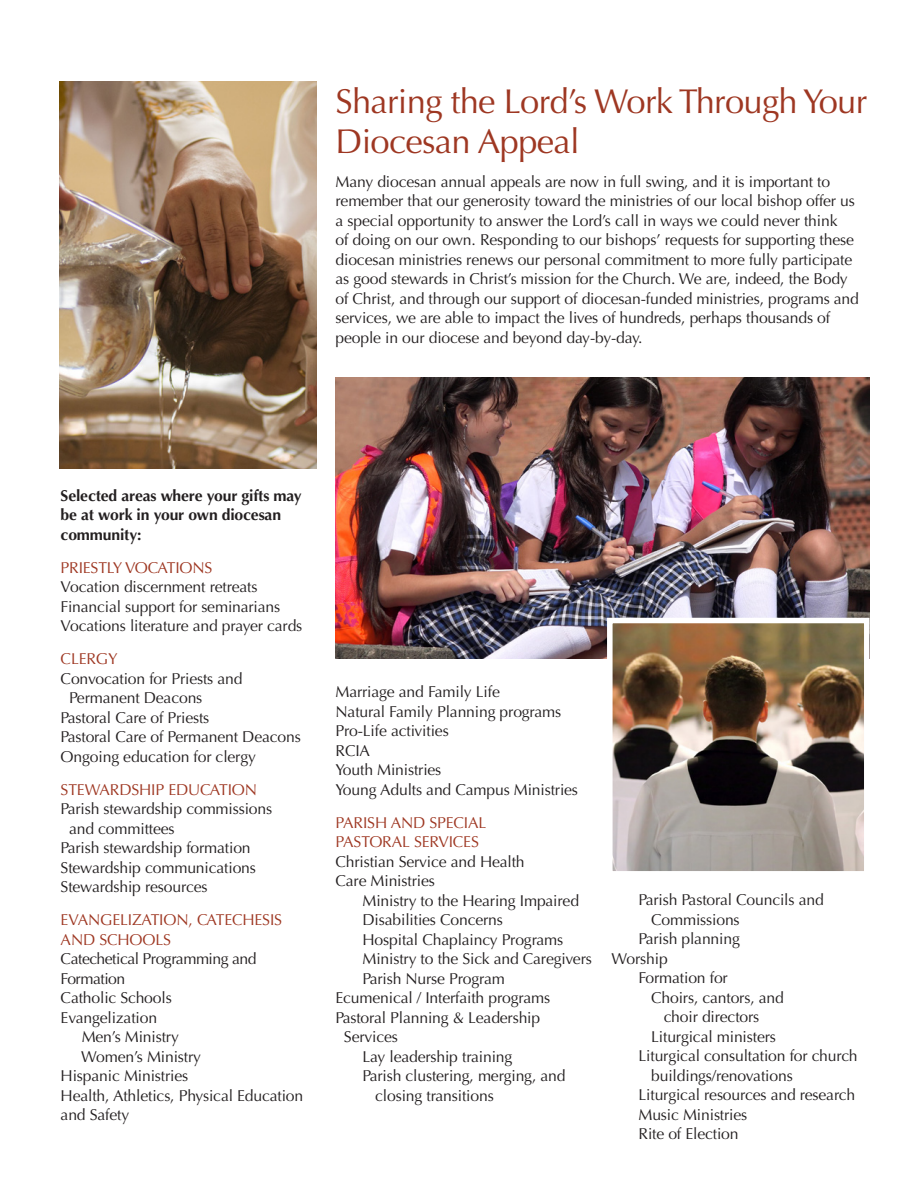
<style>
.page{position:relative;width:918px;height:1188px;background:#fff}
.page>*{position:absolute;margin:0;border:0;box-sizing:border-box;transform-origin:0 0}
.t1{font:34.5px/40.5px "Optima";letter-spacing:-.02em;color:#9e3722}
.t2{font:15.75px/19.5px "Optima";letter-spacing:-.01em;color:#231f20}
.t3{font:15.75px/19.5px "Optima";letter-spacing:-.01em;color:#9e3722}
.t4{font:700 15.75px/19.5px "Optima";letter-spacing:-.01em;color:#231f20}
.t5{font:15.75px/19.5px "Optima";letter-spacing:-.03em;color:#231f20}
</style>
<div class="page">
<img style="left:336px;top:377px;width:534px;height:281px">
<img style="left:60px;top:81px;width:256px;height:388px">
<img style="left:614px;top:625px;width:249px;height:245px">
<div style="left:607px;top:618px;width:263px;height:259px;border:6px solid #fff"></div>
<p class="t1" style="left:336px;top:81px;width:533px">Sharing the Lord’s Work Through Your<br>Diocesan Appeal</p>
<p class="t2" style="left:336px;top:172px;width:525px">Many diocesan annual appeals are now in full swing, and it is important to remember that our generosity toward the ministries of our local bishop offer us a special opportunity to answer the Lord’s call in ways we could never think<br>of doing on our own. Responding to our bishops’ requests for supporting these diocesan ministries renews our personal commitment to more fully participate as good stewards in Christ’s mission for the Church. We are, indeed, the Body of Christ, and through our support of diocesan-funded ministries, programs and services, we are able to impact the lives of hundreds, perhaps thousands of people in our diocese and beyond day-by-day.</p>
<p class="t4" style="left:61px;top:486px;width:242px">Selected areas where your gifts may be at work in your own diocesan community:</p>
<p class="t3" style="left:61px;top:558px;width:153px">PRIESTLY VOCATIONS</p>
<p class="t2" style="left:61px;top:577px;width:198px">Vocation discernment retreats</p>
<p class="t2" style="left:61px;top:597px;width:221px">Financial support for seminarians</p>
<p class="t2" style="left:61px;top:616px;width:243px">Vocations literature and prayer cards</p>
<p class="t3" style="left:61px;top:649px;width:58px">CLERGY</p>
<p class="t2" style="left:69px;top:669px;width:175px;text-indent:-8px">Convocation for Priests and<br>Permanent Deacons</p>
<p class="t2" style="left:61px;top:708px;width:150px">Pastoral Care of Priests</p>
<p class="t2" style="left:61px;top:727px;width:242px">Pastoral Care of Permanent Deacons</p>
<p class="t2" style="left:61px;top:747px;width:197px">Ongoing education for clergy</p>
<p class="t3" style="left:61px;top:780px;width:198px">STEWARDSHIP EDUCATION</p>
<p class="t2" style="left:69px;top:799px;width:205px;text-indent:-8px">Parish stewardship commissions and committees</p>
<p class="t2" style="left:61px;top:838px;width:192px">Parish stewardship formation</p>
<p class="t2" style="left:61px;top:858px;width:197px">Stewardship communications</p>
<p class="t2" style="left:61px;top:877px;width:148px">Stewardship resources</p>
<p class="t3" style="left:61px;top:910px;width:223px">EVANGELIZATION, CATECHESIS<br>AND SCHOOLS</p>
<p class="t5" style="left:61px;top:949px;width:197px">Catechetical Programming and<br>Formation</p>
<p class="t2" style="left:61px;top:988px;width:113px">Catholic Schools</p>
<p class="t2" style="left:61px;top:1008px;width:98px">Evangelization</p>
<p class="t2" style="left:82px;top:1027px;width:99px">Men’s Ministry</p>
<p class="t2" style="left:81px;top:1047px;width:121px">Women’s Ministry</p>
<p class="t2" style="left:61px;top:1066px;width:129px">Hispanic Ministries</p>
<p class="t2" style="left:61px;top:1086px;width:244px">Health, Athletics, Physical Education and Safety</p>
<p class="t2" style="left:336px;top:682px;width:166px">Marriage and Family Life</p>
<p class="t2" style="left:336px;top:702px;width:227px">Natural Family Planning programs</p>
<p class="t2" style="left:336px;top:721px;width:115px">Pro-Life activities</p>
<p class="t2" style="left:336px;top:741px;width:36px">RCIA</p>
<p class="t2" style="left:336px;top:760px;width:107px">Youth Ministries</p>
<p class="t2" style="left:336px;top:780px;width:244px">Young Adults and Campus Ministries</p>
<p class="t3" style="left:336px;top:813px;width:152px">PARISH AND SPECIAL<br>PASTORAL SERVICES</p>
<p class="t2" style="left:336px;top:852px;width:191px">Christian Service and Health<br>Care Ministries</p>
<p class="t2" style="left:363px;top:891px;width:218px">Ministry to the Hearing Impaired</p>
<p class="t2" style="left:363px;top:910px;width:142px">Disabilities Concerns</p>
<p class="t2" style="left:363px;top:930px;width:202px">Hospital Chaplaincy Programs</p>
<p class="t2" style="left:363px;top:949px;width:231px">Ministry to the Sick and Caregivers</p>
<p class="t2" style="left:363px;top:969px;width:144px">Parish Nurse Program</p>
<p class="t2" style="left:336px;top:988px;width:216px">Ecumenical / Interfaith programs</p>
<p class="t2" style="left:344px;top:1008px;width:198px;text-indent:-8px">Pastoral Planning &amp; Leadership<br>Services</p>
<p class="t2" style="left:363px;top:1047px;width:151px">Lay leadership training</p>
<p class="t2" style="left:375px;top:1066px;width:192px;text-indent:-13px">Parish clustering, merging, and closing transitions</p>
<p class="t2" style="left:651px;top:891px;width:174px;text-indent:-13px">Parish Pastoral Councils and<br>Commissions</p>
<p class="t2" style="left:639px;top:930px;width:103px">Parish planning</p>
<p class="t2" style="left:612px;top:949px;width:58px">Worship</p>
<p class="t2" style="left:639px;top:969px;width:91px">Formation for</p>
<p class="t2" style="left:664px;top:988px;width:122px;text-indent:-13px">Choirs, cantors, and choir directors</p>
<p class="t2" style="left:651px;top:1027px;width:126px">Liturgical ministers</p>
<p class="t2" style="left:651px;top:1047px;width:208px;text-indent:-13px">Liturgical consultation for church buildings/renovations</p>
<p class="t2" style="left:639px;top:1086px;width:218px">Liturgical resources and research</p>
<p class="t2" style="left:639px;top:1105px;width:110px">Music Ministries</p>
<p class="t2" style="left:639px;top:1125px;width:102px">Rite of Election</p>
</div>
